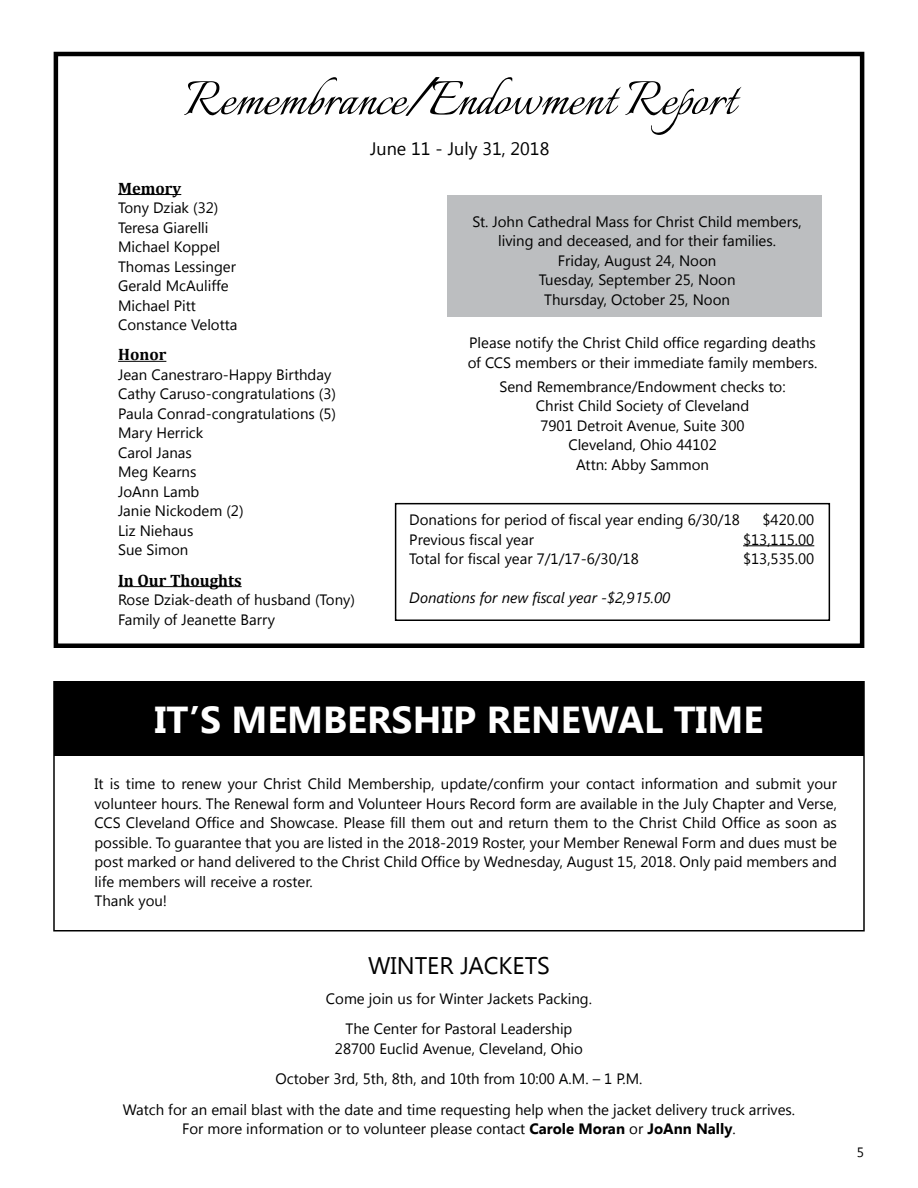
<style>
.page{position:relative;width:918px;height:1188px;background:#fff}
.page>*{position:absolute;margin:0;border:0;box-sizing:border-box;transform-origin:0 0}
.t1{font:60px "Italianno";color:#000}
.t2{font:700 37.5px "Segoe UI";color:#fff}
.t3{font:24px "Segoe UI";color:#000}
.t4{font:18px "Segoe UI";color:#000}
.t5{font:700 16.5px "Cambria";color:#000}
.t6{font:15px/19.5px "Segoe UI";color:#000}
.t7{font:italic 15px "Segoe UI";color:#000}
.t8{font:13.5px "Segoe UI";color:#000}
.s1{font-weight:700}
</style>
<div class="page">
<div style="left:54px;top:52px;width:810px;height:596px;border:4px solid #000"></div>
<div style="left:447px;top:196px;width:375px;height:121px;background:#bcbec0"></div>
<hr style="left:118px;top:194px;width:63px;height:1px;background:#000">
<hr style="left:118px;top:361px;width:48px;height:1px;background:#000">
<hr style="left:118px;top:586px;width:124px;height:1px;background:#000">
<div style="left:395px;top:503px;width:435px;height:118px;border:2px solid #000"></div>
<hr style="left:743px;top:545px;width:71px;height:1px;background:#000">
<div style="left:54px;top:682px;width:810px;height:74px;background:#000"></div>
<div style="left:53px;top:681px;width:812px;height:251px;border:2px solid #000"></div>
<h1 class="t1" style="left:184px;top:66px;width:553px">Remembrance/Endowment Report</h1>
<p class="t4" style="left:370px;top:136px;width:181px">June 11 - July 31, 2018</p>
<p class="t5" style="left:118px;top:176px;width:65px">Memory</p>
<p class="t6" style="left:118px;top:197px;width:121px">Tony Dziak (32)<br>Teresa Giarelli<br>Michael Koppel<br>Thomas Lessinger<br>Gerald McAuliffe<br>Michael Pitt<br>Constance Velotta</p>
<p class="t5" style="left:118px;top:343px;width:50px">Honor</p>
<p class="t6" style="left:118px;top:364px;width:220px">Jean Canestraro-Happy Birthday<br>Cathy Caruso-congratulations (3)<br>Paula Conrad-congratulations (5)<br>Mary Herrick<br>Carol Janas<br>Meg Kearns<br>JoAnn Lamb<br>Janie Nickodem (2)<br>Liz Niehaus<br>Sue Simon</p>
<p class="t5" style="left:118px;top:568px;width:125px">In Our Thoughts</p>
<p class="t6" style="left:118px;top:589px;width:238px">Rose Dziak-death of husband (Tony)<br>Family of Jeanette Barry</p>
<p class="t6" style="left:473px;top:211px;width:331px;text-align:center">St. John Cathedral Mass for Christ Child members, living and deceased, and for their families.<br>Friday, August 24, Noon<br>Tuesday, September 25, Noon<br>Thursday, October 25, Noon</p>
<p class="t6" style="left:468px;top:333px;width:351px">Please notify the Christ Child office regarding deaths of CCS members or their immediate family members.</p>
<p class="t6" style="left:499px;top:376px;width:288px;text-align:center">Send Remembrance/Endowment checks to:<br>Christ Child Society of Cleveland<br>7901 Detroit Avenue, Suite 300<br>Cleveland, Ohio 44102<br>Attn: Abby Sammon</p>
<p class="t6" style="left:409px;top:509px;width:332px">Donations for period of fiscal year ending 6/30/18</p>
<p class="t6" style="left:763px;top:509px;width:53px">$420.00</p>
<p class="t6" style="left:409px;top:529px;width:126px">Previous fiscal year</p>
<p class="t6" style="left:743px;top:529px;width:73px">$13,115.00</p>
<p class="t6" style="left:409px;top:548px;width:231px">Total for fiscal year 7/1/17-6/30/18</p>
<p class="t6" style="left:743px;top:548px;width:73px">$13,535.00</p>
<p class="t7" style="left:409px;top:587px;width:262px">Donations for new fiscal year -$2,915.00</p>
<h2 class="t2" style="left:155px;top:693px;width:610px">IT’S MEMBERSHIP RENEWAL TIME</h2>
<p class="t6" style="left:94px;top:774px;width:744px">It is time to renew your Christ Child Membership, update/confirm your contact information and submit your volunteer hours. The Renewal form and Volunteer Hours Record form are available in the July Chapter and Verse, CCS Cleveland Office and Showcase. Please fill them out and return them to the Christ Child Office as soon as possible. To guarantee that you are listed in the 2018-2019 Roster, your Member Renewal Form and dues must be post marked or hand delivered to the Christ Child Office by Wednesday, August 15, 2018. Only paid members and life members will receive a roster.<br>Thank you!</p>
<h3 class="t3" style="left:368px;top:949px;width:183px">WINTER JACKETS</h3>
<p class="t6" style="left:326px;top:983px;width:268px;line-height:30.3px;text-align:center">Come join us for Winter Jackets Packing.<br>The Center for Pastoral Leadership</p>
<p class="t6" style="left:123px;top:1033px;width:674px;line-height:30.3px;text-align:center">28700 Euclid Avenue, Cleveland, Ohio<br>October 3rd, 5th, 8th, and 10th from 10:00 A.M. – 1 P.M.<br>Watch for an email blast with the date and time requesting help when the jacket delivery truck arrives.</p>
<p class="t6" style="left:182px;top:1118px;width:555px">For more information or to volunteer please contact <span class="s1">Carole Moran</span> or <span class="s1">JoAnn Nally</span>.</p>
<p class="t8" style="left:857px;top:1143px;width:9px">5</p>
</div>
